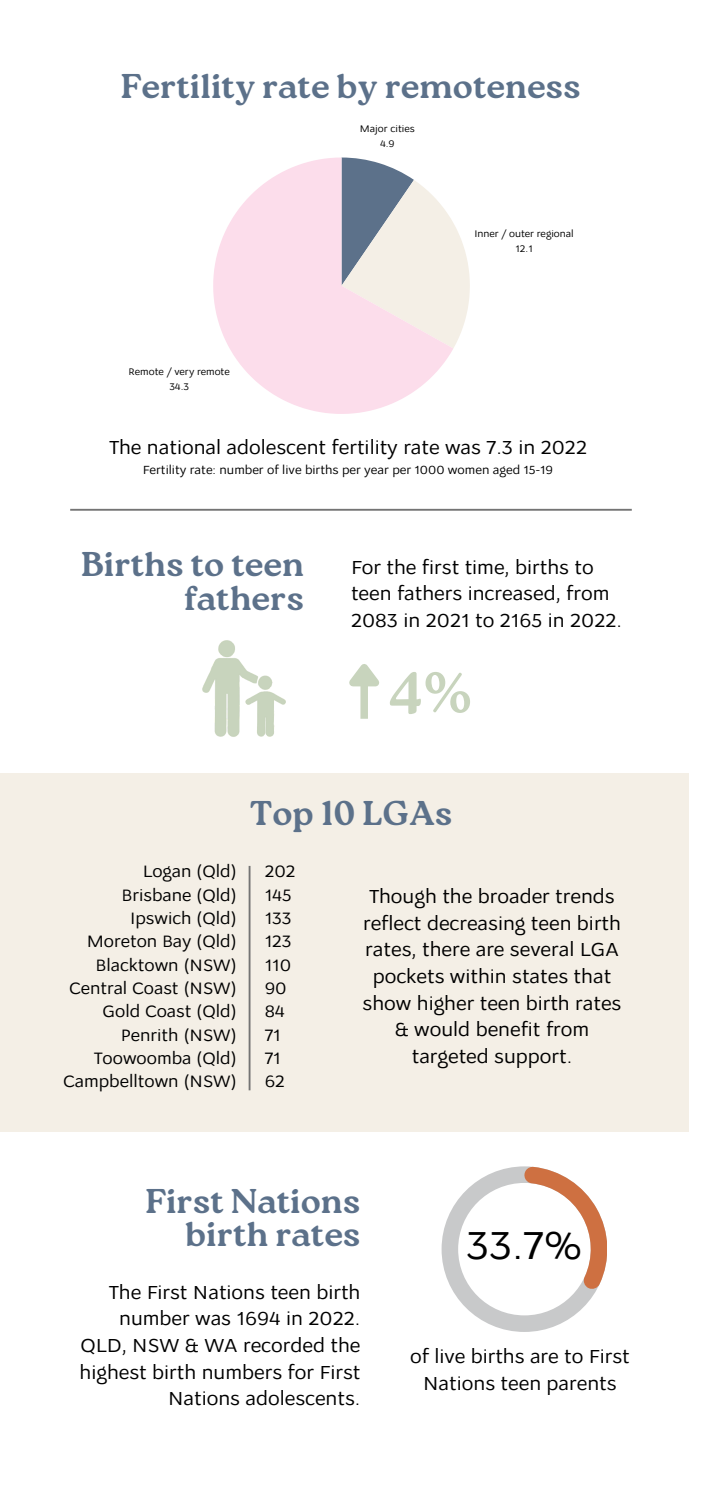
<style>
.page{position:relative;width:702px;height:1489px;background:#fff}
.page>*{position:absolute;margin:0;border:0;box-sizing:border-box;transform-origin:0 0}
.t1{font:700 57px "Roca Two";color:#c8d4bd}
.t2{font:41.5px "Osnova Pro";color:#000}
.t3{font:700 35px/33.8px "Roca Two";color:#5c718a;text-align:right}
.t4{font:20px/26.8px "Osnova Pro";color:#000;text-align:center}
.t5{font:17.5px "Osnova Pro";color:#000}
.t6{font:12.5px "Osnova Pro";color:#000}
.t7{font:10.25px "Osnova Pro";color:#000}
</style>
<div class="page">
<div style="left:0;top:774px;width:688px;height:357px;background:#f4efe6"></div>
<hr style="left:248px;top:866px;width:2px;height:224px;background:#747474">
<svg style="left:441px;top:1166px;width:166px;height:166px"></svg>
<img style="left:202px;top:640px;width:84px;height:97px">
<div style="left:360px;top:684px;width:8px;height:35px;background:#c8d4bd"></div>
<svg style="left:349px;top:664px;width:30px;height:29px"></svg>
<svg style="left:453px;top:223px;width:16px;height:125px"></svg>
<svg style="left:213px;top:157px;width:240px;height:257px;fill:#fcddeb"></svg>
<hr style="left:70px;top:509px;width:561px;height:2px;background:#747474">
<p class="t3" style="left:121px;top:72px;width:461px">Fertility rate by remoteness</p>
<p class="t7" style="left:129px;top:367px;width:103px">Remote / very remote</p>
<p class="t7" style="left:169px;top:382px;width:21px">34.3</p>
<p class="t7" style="left:360px;top:125px;width:56px">Major cities</p>
<p class="t7" style="left:380px;top:140px;width:16px">4.9</p>
<p class="t7" style="left:474px;top:229px;width:101px">Inner / outer regional</p>
<p class="t7" style="left:515px;top:244px;width:19px">12.1</p>
<p class="t4" style="left:109px;top:436px;width:479px">The national adolescent fertility rate was 7.3 in 2022</p>
<p class="t6" style="left:143px;top:465px;width:411px">Fertility rate: number of live births per year per 1000 women aged 15-19</p>
<p class="t3" style="left:81px;top:550px;width:224px">Births to teen fathers</p>
<p class="t4" style="left:351px;top:555px;width:272px;text-align:left">For the first time, births to teen fathers increased, from<br>2083 in 2021 to 2165 in 2022.</p>
<p class="t1" style="left:388px;top:668px;width:86px">4%</p>
<p class="t5" style="left:143px;top:864px;width:96px">Logan (Qld)</p>
<p class="t5" style="left:121px;top:887px;width:117px">Brisbane (Qld)</p>
<p class="t5" style="left:130px;top:911px;width:108px">Ipswich (Qld)</p>
<p class="t5" style="left:87px;top:934px;width:152px">Moreton Bay (Qld)</p>
<p class="t5" style="left:96px;top:957px;width:143px">Blacktown (NSW)</p>
<p class="t5" style="left:69px;top:981px;width:169px">Central Coast (NSW)</p>
<p class="t5" style="left:102px;top:1004px;width:136px">Gold Coast (Qld)</p>
<p class="t5" style="left:121px;top:1027px;width:117px">Penrith (NSW)</p>
<p class="t5" style="left:94px;top:1051px;width:144px">Toowoomba (Qld)</p>
<p class="t5" style="left:63px;top:1074px;width:175px">Campbelltown (NSW)</p>
<p class="t3" style="left:249px;top:799px;width:204px">Top 10 LGAs</p>
<p class="t5" style="left:264px;top:864px;width:32px">202</p>
<p class="t5" style="left:264px;top:887px;width:28px">145</p>
<p class="t5" style="left:264px;top:911px;width:28px">133</p>
<p class="t5" style="left:264px;top:934px;width:28px">123</p>
<p class="t5" style="left:264px;top:957px;width:28px">110</p>
<p class="t5" style="left:264px;top:981px;width:24px">90</p>
<p class="t5" style="left:264px;top:1004px;width:22px">84</p>
<p class="t5" style="left:264px;top:1027px;width:18px">71</p>
<p class="t5" style="left:264px;top:1051px;width:18px">71</p>
<p class="t5" style="left:264px;top:1074px;width:22px">62</p>
<p class="t4" style="left:362px;top:885px;width:260px">Though the broader trends reflect decreasing teen birth rates, there are several LGA pockets within states that show higher teen birth rates &amp; would benefit from targeted support.</p>
<p class="t3" style="left:145px;top:1186px;width:216px">First Nations birth rates</p>
<p class="t4" style="left:79px;top:1280px;width:282px;text-align:right">The First Nations teen birth number was 1694 in 2022.<br>QLD, NSW &amp; WA recorded the highest birth numbers for First<br>Nations adolescents.</p>
<p class="t2" style="left:466px;top:1228px;width:118px">33.7%</p>
<p class="t4" style="left:410px;top:1345px;width:221px">of live births are to First<br>Nations teen parents</p>
</div>
